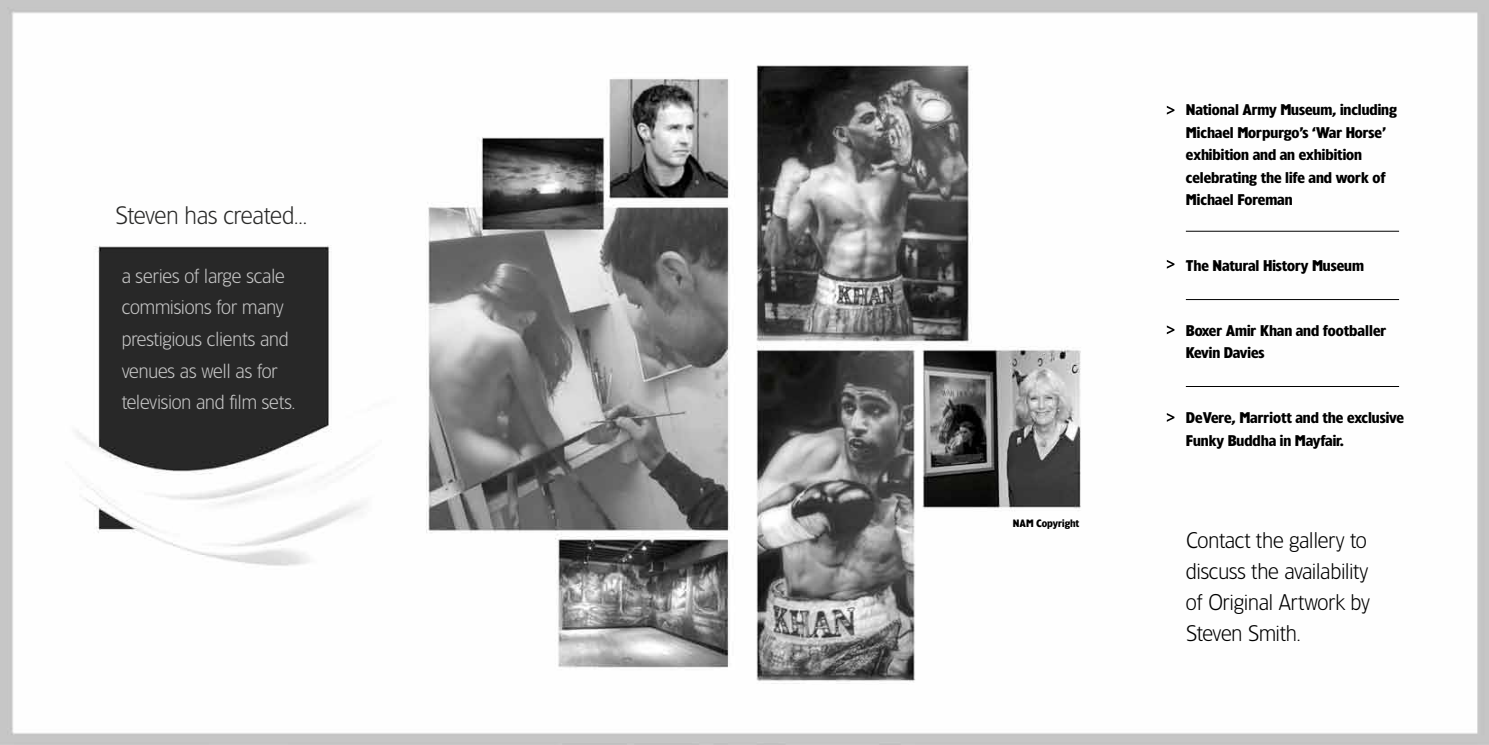
<style>
.page{position:relative;width:1489px;height:745px;background:#fff}
.page>*{position:absolute;margin:0;border:0;box-sizing:border-box;transform-origin:0 0}
.t1{font:300 24px "TF Forever";color:#282827}
.t2{font:300 21.5px/31.1px "TF Forever";color:#000}
.t3{font:300 19.38px/31.6px "TF Forever";color:#c6c6c6}
.t4{font:700 14.5px/22.5px "TF Forever";color:#000}
.t5{font:700 10px "TF Forever";color:#000}
</style>
<div class="page">
<img style="left:0;top:0;width:1488px;height:744px">
<hr style="left:1185px;top:231px;width:213px;height:1px;background:#000">
<hr style="left:1185px;top:299px;width:213px;height:1px;background:#000">
<hr style="left:1185px;top:386px;width:213px;height:1px;background:#000">
<svg style="left:1166px;top:106px;width:8px;height:8px"></svg>
<svg style="left:1166px;top:260px;width:8px;height:8px"></svg>
<svg style="left:1166px;top:325px;width:8px;height:9px"></svg>
<svg style="left:1166px;top:413px;width:8px;height:8px"></svg>
<h1 class="t1" style="left:115px;top:201px;width:194px">Steven has created…</h1>
<h3 class="t3" style="left:122px;top:259px;width:175px">a series of large scale commisions for many prestigious clients and venues as well as for television and film sets.</h3>
<p class="t5" style="left:1012px;top:516px;width:68px">NAM Copyright</p>
<p class="t4" style="left:1185px;top:98px;width:213px">National Army Museum, including<br>Michael Morpurgo’s ‘War Horse’ exhibition and an exhibition celebrating the life and work of<br>Michael Foreman</p>
<p class="t4" style="left:1185px;top:253px;width:179px">The Natural History Museum</p>
<p class="t4" style="left:1185px;top:318px;width:202px">Boxer Amir Khan and footballer<br>Kevin Davies</p>
<p class="t4" style="left:1185px;top:406px;width:219px">DeVere, Marriott and the exclusive<br>Funky Buddha in Mayfair.</p>
<h2 class="t2" style="left:1185px;top:524px;width:186px">Contact the gallery to discuss the availability of Original Artwork by<br>Steven Smith.</h2>
</div>
